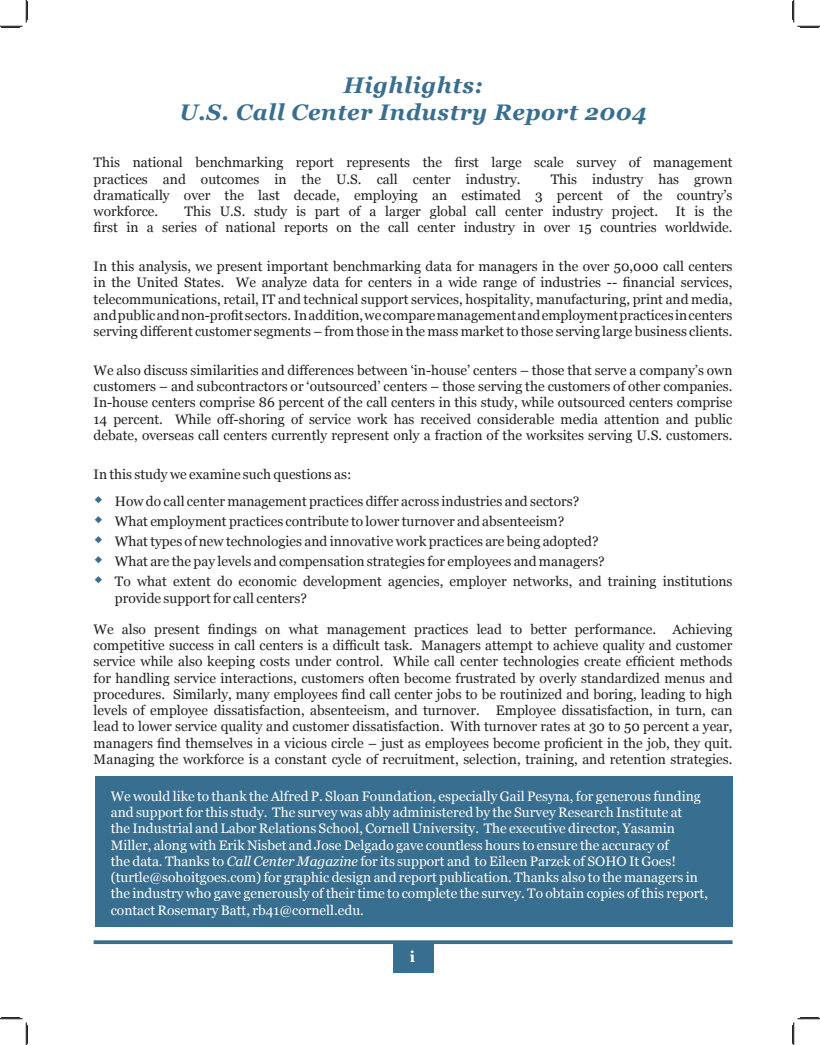
<style>
.page{position:relative;width:820px;height:1045px;background:#fff}
.page>*{position:absolute;margin:0;border:0;box-sizing:border-box;transform-origin:0 0}
.t1{font:italic 700 22.5px/27px "Georgia";letter-spacing:.025em;color:#386e8f;text-align:center}
.t2{font:700 15px "Georgia";color:#fff}
.t3{font:13.75px/16.2px "Georgia";color:#231f20;text-align:justify}
.t4{font:13.75px/16.2px "Georgia";color:#fff}
.s1{font-style:italic}
</style>
<div class="page">
<svg style="left:94px;top:940px;width:638px;height:4px;fill:#386e8f"></svg>
<div style="left:393px;top:944px;width:40px;height:28px;background:#386e8f"></div>
<div style="left:95px;top:777px;width:637px;height:150px;background:#386e8f"></div>
<svg style="left:0;top:0;width:28px;height:28px"></svg>
<svg style="left:0;top:1017px;width:28px;height:28px"></svg>
<svg style="left:792px;top:0;width:28px;height:28px"></svg>
<svg style="left:792px;top:1017px;width:28px;height:28px"></svg>
<h1 class="t1" style="left:179px;top:72px;width:469px">Highlights:<br>U.S. Call Center Industry Report 2004</h1>
<p class="t3" style="left:94px;top:154px;width:640px">This national benchmarking report represents the first large scale survey of management practices and outcomes in the U.S. call center industry.</p>
<p class="t3" style="left:94px;top:171px;width:640px;text-indent:457px">This industry has grown dramatically over the last decade, employing an estimated 3 percent of the country’s workforce.</p>
<p class="t3" style="left:94px;top:203px;width:640px;text-align:right">It is the<br>first in a series of national reports on the call center industry in over 15 countries worldwide.</p>
<p class="t3" style="left:94px;top:258px;width:640px">In this analysis, we present important benchmarking data for managers in the over 50,000 call centers in the United States. We analyze data for centers in a wide range of industries -- financial services, telecommunications, retail, IT and technical support services, hospitality, manufacturing, print and media, and public and non-profit sectors. In addition, we compare management and employment practices in centers serving different customer segments – from those in the mass market to those serving large business clients.</p>
<p class="t3" style="left:94px;top:362px;width:640px">We also discuss similarities and differences between ‘in-house’ centers – those that serve a company’s own customers – and subcontractors or ‘outsourced’ centers – those serving the customers of other companies.<br>In-house centers comprise 86 percent of the call centers in this study, while outsourced centers comprise 14 percent. While off-shoring of service work has received considerable media attention and public debate, overseas call centers currently represent only a fraction of the worksites serving U.S. customers.</p>
<p class="t3" style="left:115px;top:460px;width:466px;line-height:27.5px;text-indent:-21px">In this study we examine such questions as:<br>How do call center management practices differ across industries and sectors?</p>
<p class="t3" style="left:115px;top:511px;width:619px;line-height:20px;text-align:left">What employment practices contribute to lower turnover and absenteeism?<br>What types of new technologies and innovative work practices are being adopted?<br>What are the pay levels and compensation strategies for employees and managers?<br>To what extent do economic development agencies, employer networks, and training institutions</p>
<p class="t3" style="left:115px;top:589px;width:194px">provide support for call centers?</p>
<p class="t3" style="left:94px;top:621px;width:640px">We also present findings on what management practices lead to better performance. Achieving competitive success in call centers is a difficult task. Managers attempt to achieve quality and customer service while also keeping costs under control. While call center technologies create efficient methods for handling service interactions, customers often become frustrated by overly standardized menus and procedures. Similarly, many employees find call center jobs to be routinized and boring, leading to high levels of employee dissatisfaction, absenteeism, and turnover. Employee dissatisfaction, in turn, can lead to lower service quality and customer dissatisfaction. With turnover rates at 30 to 50 percent a year, managers find themselves in a vicious circle – just as employees become proficient in the job, they quit.<br>Managing the workforce is a constant cycle of recruitment, selection, training, and retention strategies.</p>
<p class="t3" style="left:185px;top:203px;width:475px">This U.S. study is part of a larger global call center industry project.</p>
<p class="t4" style="left:111px;top:788px;width:599px">We would like to thank the Alfred P. Sloan Foundation, especially Gail Pesyna, for generous funding and support for this study. The survey was ably administered by the Survey Research Institute at<br>the Industrial and Labor Relations School, Cornell University. The executive director, Yasamin Miller, along with Erik Nisbet and Jose Delgado gave countless hours to ensure the accuracy of<br>the data. Thanks to <span class="s1">Call Center Magazine</span> for its support and to Eileen Parzek of SOHO It Goes! (turtle@sohoitgoes.com) for graphic design and report publication. Thanks also to the managers in the industry who gave generously of their time to complete the survey. To obtain copies of this report, contact Rosemary Batt, rb41@cornell.edu.</p>
<p class="t2" style="left:410px;top:948px;width:7px">i</p>
</div>
